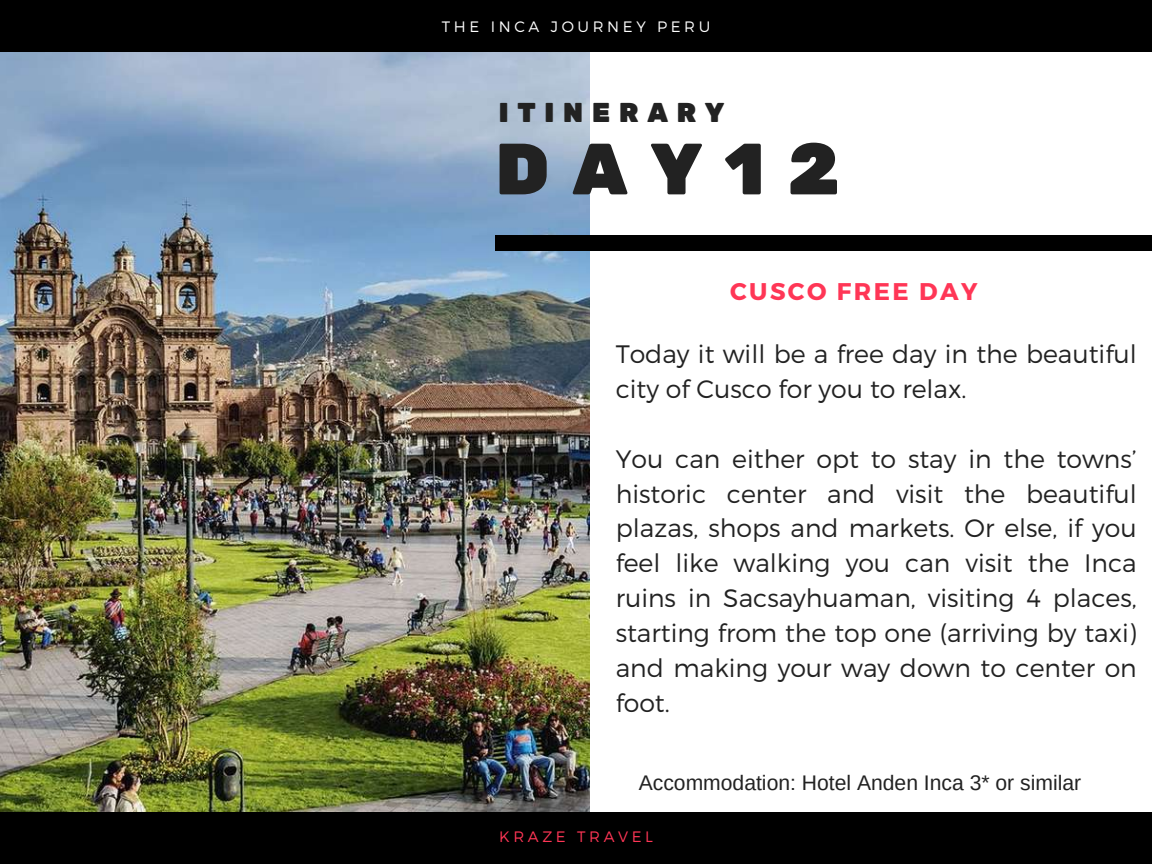
<style>
.page{position:relative;width:1152px;height:864px;background:#fff}
.page>*{position:absolute;margin:0;border:0;box-sizing:border-box;transform-origin:0 0}
.t1{font:72.45px "Rubik One";letter-spacing:.3em;color:#222}
.t2{font:27.15px "Rubik One";letter-spacing:.3em;color:#222}
.t3{font:300 25.2px/34.8px "Montserrat";color:#222}
.t4{font:700 24.15px "Montserrat";letter-spacing:.1em;color:#ff3656}
.t5{font:21.15px "Arimo";color:#222}
.t6{font:300 15.15px "Montserrat";letter-spacing:.24em;color:#fff}
.t7{font:300 15.15px "Montserrat";letter-spacing:.24em;color:#ff3656}
</style>
<div class="page">
<img style="left:0;top:52px;width:590px;height:761px">
<div style="left:495px;top:235px;width:657px;height:16px;background:#000"></div>
<div style="left:0;top:0;width:1152px;height:52px;background:#000"></div>
<div style="left:0;top:813px;width:1152px;height:51px;background:#000"></div>
<p class="t6" style="left:442px;top:16px;width:270px">THE INCA JOURNEY PERU</p>
<p class="t2" style="left:498px;top:97px;width:228px">ITINERARY</p>
<h1 class="t1" style="left:495px;top:127px;width:347px">DAY12</h1>
<p class="t4" style="left:730px;top:276px;width:249px">CUSCO FREE DAY</p>
<p class="t3" style="left:616px;top:335px;width:523px">Today it will be a free day in the beautiful city of Cusco for you to relax.</p>
<p class="t3" style="left:616px;top:440px;width:523px;text-align:justify">You can either opt to stay in the towns’ historic center and visit the beautiful plazas, shops and markets. Or else, if you feel like walking you can visit the Inca ruins in Sacsayhuaman, visiting 4 places, starting from the top one (arriving by taxi) and making your way down to center on foot.</p>
<p class="t5" style="left:639px;top:771px;width:444px">Accommodation: Hotel Anden Inca 3* or similar</p>
<p class="t7" style="left:499px;top:827px;width:155px">KRAZE TRAVEL</p>
</div>
